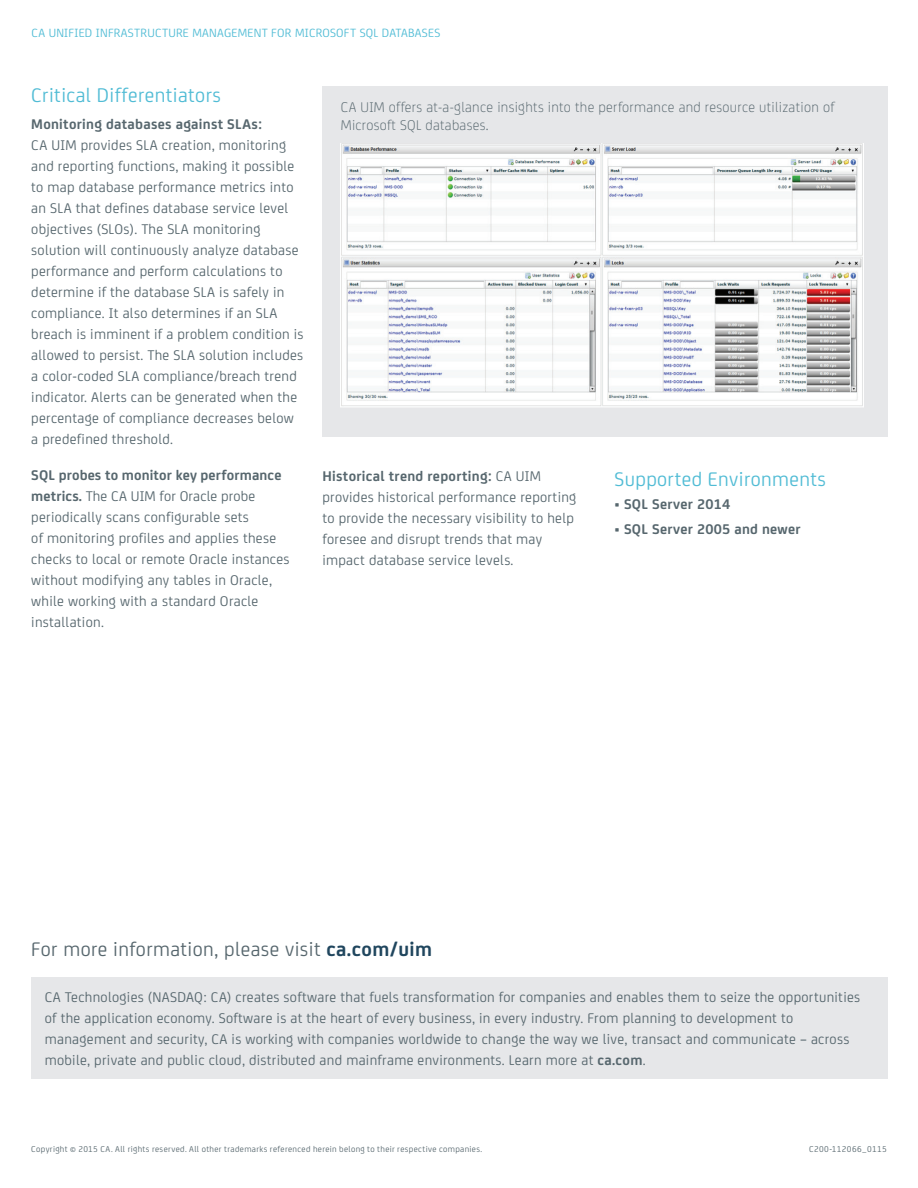
<style>
.page{position:relative;width:918px;height:1188px;background:#fff}
.page>*{position:absolute;margin:0;border:0;box-sizing:border-box;transform-origin:0 0}
.t1{font:21px "CA Sans";letter-spacing:.02em;color:#51bcd5}
.t2{font:21px "CA Sans";letter-spacing:.02em;color:#57676e}
.t3{font:15px/21px "CA Sans";letter-spacing:.02em;color:#57676e}
.t4{font:300 15px/18px "CA Sans";letter-spacing:.02em;color:#57676e}
.t5{font:700 15px "CA Sans";letter-spacing:.02em;color:#57676e}
.t6{font:12.75px "CA Sans";letter-spacing:.02em;color:#51bcd5}
.t7{font:9px "CA Sans";letter-spacing:.04em;color:#57676e}
.s1{font-weight:700}
.s2{font-weight:400}
.s3{font-weight:700;color:#20465e}
</style>
<div class="page">
<div style="left:31px;top:977px;width:856px;height:101px;background:#e6e7e9"></div>
<div style="left:322px;top:86px;width:566px;height:350px;background:#e6e7e9"></div>
<img style="left:341px;top:144px;width:523px;height:263px">
<p class="t6" style="left:32px;top:24px;width:410px">CA UNIFIED INFRASTRUCTURE MANAGEMENT FOR MICROSOFT SQL DATABASES</p>
<h1 class="t1" style="left:31px;top:80px;width:191px">Critical Differentiators</h1>
<p class="t5" style="left:31px;top:113px;width:232px">Monitoring databases against SLAs:</p>
<p class="t3" style="left:31px;top:134px;width:274px">CA UIM provides SLA creation, monitoring and reporting functions, making it possible to map database performance metrics into an SLA that defines database service level objectives (SLOs). The SLA monitoring solution will continuously analyze database performance and perform calculations to determine if the database SLA is safely in compliance. It also determines if an SLA breach is imminent if a problem condition is allowed to persist. The SLA solution includes a color-coded SLA compliance/breach trend indicator. Alerts can be generated when the percentage of compliance decreases below a predefined threshold.</p>
<p class="t3" style="left:31px;top:463px;width:260px"><span class="s1">SQL probes to monitor key performance metrics.</span> The CA UIM for Oracle probe periodically scans configurable sets<br>of monitoring profiles and applies these checks to local or remote Oracle instances without modifying any tables in Oracle, while working with a standard Oracle installation.</p>
<p class="t3" style="left:322px;top:465px;width:255px"><span class="s1">Historical trend reporting:</span> CA UIM provides historical performance reporting to provide the necessary visibility to help foresee and disrupt trends that may impact database service levels.</p>
<h1 class="t1" style="left:615px;top:464px;width:213px">Supported Environments</h1>
<p class="t4" style="left:341px;top:97px;width:495px">CA UIM offers at-a-glance insights into the performance and resource utilization of<br>Microsoft SQL databases.</p>
<p class="t5" style="left:615px;top:493px;width:117px"><span class="s2">•</span> SQL Server 2014</p>
<p class="t5" style="left:615px;top:518px;width:188px"><span class="s2">•</span> SQL Server 2005 and newer</p>
<h1 class="t2" style="left:31px;top:935px;width:402px">For more information, please visit <span class="s3">ca.com/uim</span></h1>
<p class="t3" style="left:45px;top:985px;width:817px">CA Technologies (NASDAQ: CA) creates software that fuels transformation for companies and enables them to seize the opportunities of the application economy. Software is at the heart of every business, in every industry. From planning to development to management and security, CA is working with companies worldwide to change the way we live, transact and communicate – across mobile, private and public cloud, distributed and mainframe environments. Learn more at <span class="s1">ca.com</span>.</p>
<p class="t7" style="left:31px;top:1142px;width:452px">Copyright © 2015 CA. All rights reserved. All other trademarks referenced herein belong to their respective companies.</p>
<p class="t7" style="left:809px;top:1142px;width:79px">C200-112066_0115</p>
</div>
